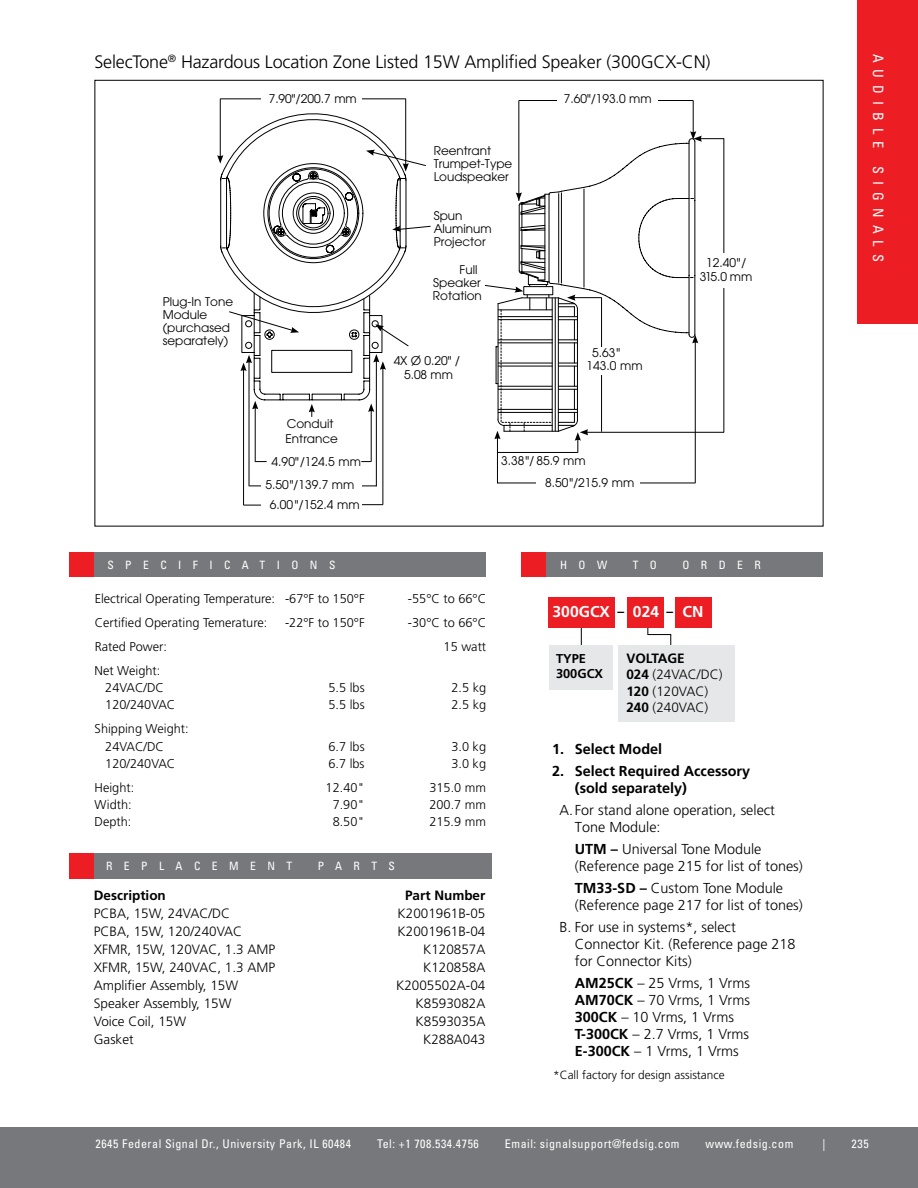
<style>
.page{position:relative;width:918px;height:1188px;background:#fff}
.page>*{position:absolute;margin:0;border:0;box-sizing:border-box;transform-origin:0 0}
.t1{font:300 18px "Frutiger";letter-spacing:-.01em;color:#000}
.t2{font:700 15.6px "Frutiger";color:#fff}
.t3{font:300 14.4px/17px "Frutiger";color:#000}
.t4{font:700 14.4px/17px "Frutiger";color:#000}
.t5{font:condensed 14.25px "Univers";letter-spacing:.5em;color:#fff}
.t6{font:300 13.5px/16.2px "Frutiger";color:#000}
.t7{font:700 13.5px "Frutiger";color:#000}
.t8{font:700 12.9px/15.5px "Frutiger";color:#000}
.t9{font:300 12.75px/17.2px "Frutiger";color:#000;text-align:right}
.t10{font:12px/12.9px "Avant Garde";color:#000}
.t11{font:condensed 12px "Univers";letter-spacing:.045em;color:#fff}
.t12{font:300 11.85px "Frutiger";color:#000}
.t13{font:condensed 11.55px "Univers";letter-spacing:1em;color:#fff}
.s1{font-weight:700}
</style>
<div class="page">
<div style="left:0;top:1127px;width:918px;height:61px;background:#77787b"></div>
<div style="left:857px;top:0;width:61px;height:324px;background:#ed1d24"></div>
<div style="left:69px;top:552px;width:26px;height:25px;background:#ed1d24"></div>
<div style="left:95px;top:552px;width:391px;height:25px;background:#77787b"></div>
<svg style="left:581px;top:627px;width:1px;height:18px"></svg>
<div style="left:549px;top:645px;width:64px;height:44px;background:#e6e7e8"></div>
<div style="left:548px;top:597px;width:67px;height:30px;background:#ed1d24"></div>
<hr style="left:497px;top:483px;width:199px;height:1px;background:#000">
<div style="left:536px;top:477px;width:104px;height:13px;background:#fff"></div>
<hr style="left:695px;top:341px;width:1px;height:142px;background:#000">
<hr style="left:497px;top:437px;width:1px;height:46px;background:#000">
<hr style="left:255px;top:407px;width:1px;height:55px;background:#000">
<hr style="left:371px;top:410px;width:1px;height:52px;background:#000">
<hr style="left:255px;top:461px;width:116px;height:1px;background:#000">
<svg style="left:267px;top:461px;width:99px;height:2px"></svg>
<hr style="left:249px;top:361px;width:1px;height:125px;background:#000">
<hr style="left:376px;top:360px;width:1px;height:126px;background:#000">
<hr style="left:249px;top:486px;width:128px;height:1px;background:#000">
<div style="left:261px;top:479px;width:101px;height:13px;background:#fff"></div>
<hr style="left:243px;top:369px;width:1px;height:136px;background:#000">
<hr style="left:383px;top:368px;width:1px;height:136px;background:#000">
<hr style="left:243px;top:505px;width:56px;height:1px;background:#000">
<hr style="left:330px;top:504px;width:53px;height:1px;background:#000">
<div style="left:261px;top:499px;width:101px;height:13px;background:#fff"></div>
<hr style="left:220px;top:98px;width:186px;height:1px;background:#000">
<hr style="left:220px;top:99px;width:1px;height:58px;background:#000">
<hr style="left:405px;top:99px;width:1px;height:66px;background:#000">
<div style="left:261px;top:93px;width:101px;height:10px;background:#fff"></div>
<svg style="left:217px;top:100px;width:214px;height:317px"></svg>
<hr style="left:519px;top:100px;width:174px;height:1px;background:#000">
<hr style="left:518px;top:101px;width:1px;height:100px;background:#000">
<svg style="left:485px;top:131px;width:239px;height:322px"></svg>
<hr style="left:693px;top:101px;width:1px;height:34px;background:#000">
<div style="left:557px;top:95px;width:101px;height:11px;background:#fff"></div>
<svg style="left:647px;top:627px;width:25px;height:18px"></svg>
<div style="left:619px;top:645px;width:116px;height:76px;background:#e6e7e8"></div>
<div style="left:628px;top:597px;width:36px;height:30px;background:#ed1d24"></div>
<div style="left:675px;top:597px;width:37px;height:30px;background:#ed1d24"></div>
<div style="left:69px;top:854px;width:26px;height:25px;background:#ed1d24"></div>
<div style="left:94px;top:854px;width:397px;height:25px;background:#77787b"></div>
<div style="left:522px;top:552px;width:25px;height:25px;background:#ed1d24"></div>
<div style="left:546px;top:552px;width:277px;height:25px;background:#77787b"></div>
<p class="t1" style="left:94px;top:51px;width:618px">SelecTone<sup>®</sup> Hazardous Location Zone Listed 15W Amplified Speaker (300GCX-CN)</p>
<p class="t10" style="left:269px;top:92px;width:90px">7.90"/200.7 mm</p>
<p class="t10" style="left:163px;top:295px;width:72px">Plug-In Tone<br>Module (purchased separately)</p>
<p class="t10" style="left:286px;top:417px;width:54px;line-height:14.4px">Conduit<br>Entrance</p>
<p class="t10" style="left:266px;top:450px;width:97px;line-height:23.1px;text-align:center">4.90"/124.5 mm<br>5.50 "/139.7 mm</p>
<p class="t10" style="left:270px;top:498px;width:91px">6.00 "/152.4 mm</p>
<p class="t10" style="left:434px;top:144px;width:80px">Reentrant<br>Trumpet-Type<br>Loudspeaker</p>
<p class="t10" style="left:434px;top:209px;width:30px">Spun</p>
<p class="t10" style="left:434px;top:222px;width:60px">Aluminum<br>Projector</p>
<p class="t10" style="left:433px;top:264px;width:50px;text-indent:27px">Full<br>Speaker<br>Rotation</p>
<p class="t10" style="left:394px;top:353px;width:68px;line-height:14.4px;text-align:center">4X Ø 0.20" /<br>5.08 mm</p>
<p class="t10" style="left:564px;top:92px;width:89px">7.60"/193.0 mm</p>
<p class="t10" style="left:587px;top:346px;width:57px;text-indent:6px">5.63"<br>143.0 mm</p>
<p class="t10" style="left:501px;top:454px;width:86px">3.38"/ 85.9 mm</p>
<p class="t10" style="left:545px;top:476px;width:90px">8.50"/215.9 mm</p>
<p class="t10" style="left:700px;top:256px;width:54px;line-height:14.2px;text-align:center">12.40"/<br>315.0 mm</p>
<p class="t13" style="left:107px;top:558px;width:230px">SPECIFICATIONS</p>
<p class="t9" style="left:95px;top:590px;width:272px">Electrical Operating Temperature: -67°F to 150°F</p>
<p class="t9" style="left:408px;top:590px;width:80px">-55°C to 66°C</p>
<p class="t9" style="left:95px;top:614px;width:174px">Certified Operating Temerature:</p>
<p class="t9" style="left:285px;top:614px;width:81px">-22°F to 150°F</p>
<p class="t9" style="left:408px;top:614px;width:80px">-30°C to 66°C</p>
<p class="t9" style="left:95px;top:638px;width:74px">Rated Power:</p>
<p class="t9" style="left:444px;top:638px;width:44px">15 watt</p>
<p class="t9" style="left:95px;top:662px;width:71px">Net Weight:<br>24VAC/DC</p>
<p class="t9" style="left:329px;top:679px;width:38px">5.5 lbs</p>
<p class="t9" style="left:451px;top:679px;width:36px">2.5 kg</p>
<p class="t9" style="left:105px;top:697px;width:72px">120/240VAC</p>
<p class="t9" style="left:328px;top:697px;width:38px">5.5 lbs</p>
<p class="t9" style="left:451px;top:697px;width:36px">2.5 kg</p>
<p class="t9" style="left:105px;top:721px;width:85px;text-align:left;text-indent:-11px">Shipping Weight:<br>24VAC/DC</p>
<p class="t9" style="left:328px;top:738px;width:38px">6.7 lbs</p>
<p class="t9" style="left:451px;top:738px;width:36px">3.0 kg</p>
<p class="t9" style="left:105px;top:755px;width:72px">120/240VAC</p>
<p class="t9" style="left:328px;top:755px;width:38px">6.7 lbs</p>
<p class="t9" style="left:451px;top:755px;width:36px">3.0 kg</p>
<p class="t9" style="left:95px;top:779px;width:41px">Height:</p>
<p class="t9" style="left:326px;top:779px;width:40px">12.40"</p>
<p class="t9" style="left:429px;top:779px;width:58px">315.0 mm</p>
<p class="t9" style="left:95px;top:796px;width:39px">Width:</p>
<p class="t9" style="left:333px;top:796px;width:33px">7.90"</p>
<p class="t9" style="left:429px;top:796px;width:58px">200.7 mm</p>
<p class="t9" style="left:95px;top:814px;width:38px">Depth:</p>
<p class="t9" style="left:333px;top:814px;width:33px">8.50"</p>
<p class="t9" style="left:429px;top:814px;width:58px">215.9 mm</p>
<p class="t13" style="left:106px;top:859px;width:188px">REPLACEMENT</p>
<p class="t13" style="left:318px;top:859px;width:79px">PARTS</p>
<p class="t7" style="left:94px;top:887px;width:73px">Description</p>
<p class="t7" style="left:405px;top:887px;width:82px">Part Number</p>
<p class="t6" style="left:94px;top:905px;width:138px">PCBA, 15W, 24VAC/DC</p>
<p class="t6" style="left:398px;top:905px;width:89px">K2001961B-05</p>
<p class="t6" style="left:94px;top:923px;width:150px">PCBA, 15W, 120/240VAC</p>
<p class="t6" style="left:398px;top:923px;width:89px">K2001961B-04</p>
<p class="t6" style="left:94px;top:941px;width:183px">XFMR, 15W, 120VAC, 1.3 AMP</p>
<p class="t6" style="left:423px;top:941px;width:64px">K120857A</p>
<p class="t6" style="left:94px;top:959px;width:183px">XFMR, 15W, 240VAC, 1.3 AMP</p>
<p class="t6" style="left:423px;top:959px;width:64px">K120858A</p>
<p class="t6" style="left:94px;top:977px;width:146px">Amplifier Assembly, 15W</p>
<p class="t6" style="left:396px;top:977px;width:91px">K2005502A-04</p>
<p class="t6" style="left:94px;top:995px;width:139px">Speaker Assembly, 15W</p>
<p class="t6" style="left:416px;top:995px;width:71px">K8593082A</p>
<p class="t6" style="left:94px;top:1013px;width:94px">Voice Coil, 15W</p>
<p class="t6" style="left:416px;top:1013px;width:71px">K8593035A</p>
<p class="t6" style="left:94px;top:1031px;width:41px">Gasket</p>
<p class="t6" style="left:423px;top:1031px;width:64px">K288A043</p>
<p class="t13" style="left:560px;top:558px;width:49px">HOW</p>
<p class="t13" style="left:633px;top:558px;width:26px">T O</p>
<p class="t13" style="left:682px;top:558px;width:80px">ORDER</p>
<p class="t2" style="left:633px;top:602px;width:28px">024</p>
<p class="t2" style="left:683px;top:602px;width:22px">CN</p>
<p class="t6" style="left:626px;top:651px;width:98px"><span class="s1">VOLTAGE<br>024</span> (24VAC/DC)<br><span class="s1">120</span> (120VAC)<br><span class="s1">240</span> (240VAC)</p>
<p class="t2" style="left:553px;top:603px;width:59px">300GCX</p>
<p class="t8" style="left:556px;top:651px;width:49px">TYPE<br>300GCX</p>
<p class="t7" style="left:618px;top:603px;width:8px">–</p>
<p class="t7" style="left:666px;top:603px;width:8px">–</p>
<p class="t4" style="left:552px;top:740px;width:112px">1. Select Model</p>
<p class="t4" style="left:575px;top:762px;width:177px;text-indent:-23px">2. Select Required Accessory (sold separately)</p>
<p class="t3" style="left:575px;top:802px;width:202px;text-indent:-15px">A. For stand alone operation, select<br>Tone Module:</p>
<p class="t3" style="left:575px;top:841px;width:229px"><span class="s1">UTM –</span> Universal Tone Module (Reference page 215 for list of tones)</p>
<p class="t3" style="left:575px;top:880px;width:229px"><span class="s1">TM33-SD –</span> Custom Tone Module (Reference page 217 for list of tones)</p>
<p class="t3" style="left:575px;top:919px;width:222px;text-indent:-15px">B. For use in systems*, select<br>Connector Kit. (Reference page 218 for Connector Kits)</p>
<p class="t3" style="left:575px;top:975px;width:177px"><span class="s1">AM25CK</span> – 25 Vrms, 1 Vrms<br><span class="s1">AM70CK</span> – 70 Vrms, 1 Vrms<br><span class="s1">300CK</span> – 10 Vrms, 1 Vrms<br><span class="s1">T-300CK</span> – 2.7 Vrms, 1 Vrms<br><span class="s1">E-300CK</span> – 1 Vrms, 1 Vrms</p>
<p class="t12" style="left:553px;top:1068px;width:173px">*Call factory for design assistance</p>
<p class="t5" style="left:887px;top:54px;width:210px;rotate:90deg">AUDIBLE SIGNALS</p>
<p class="t11" style="left:96px;top:1136px;width:257px">2645 Federal Signal Dr., University Park, IL 60484</p>
<p class="t11" style="left:377px;top:1136px;width:103px">Tel: +1 708.534.4756</p>
<p class="t11" style="left:505px;top:1136px;width:176px">Email: signalsupport@fedsig.com</p>
<p class="t11" style="left:706px;top:1136px;width:89px">www.fedsig.com</p>
<p class="t11" style="left:823px;top:1136px;width:4px">|</p>
<p class="t11" style="left:852px;top:1136px;width:19px">235</p>
</div>
